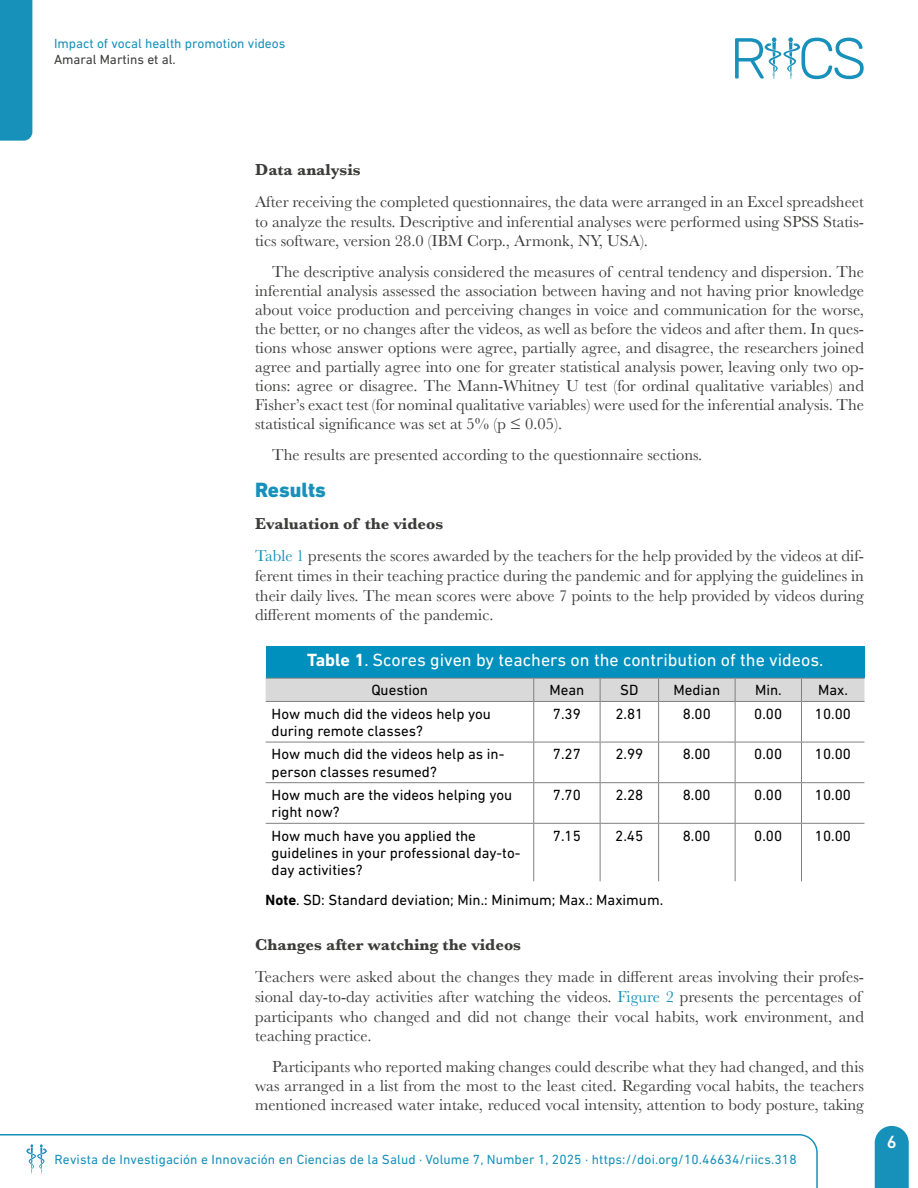
<style>
.page{position:relative;width:918px;height:1188px;background:#fff}
.page>*{position:absolute;margin:0;border:0;box-sizing:border-box;transform-origin:0 0}
.t1{font:800 21px "DIN Next LT Pro";color:#1791ba}
.t2{font:18px "DIN Next LT Pro";color:#fff}
.t3{font:500 18px "DIN Next LT Pro";color:#fff}
.t4{font:16.5px/18.9px "Baskerville";color:#3c3c3b;text-align:justify}
.t5{font:700 16.5px "Baskerville";color:#3c3c3b}
.t6{font:15px/17.4px "DIN Next LT Pro";color:#000}
.t7{font:13.5px "DIN Next LT Pro";letter-spacing:.01em;color:#1791ba}
.t8{font:13.5px "DIN Next LT Pro";color:#3c3c3b}
.s1{font-weight:700}
.s2{color:#1791ba}
</style>
<div class="page">
<svg style="left:875px;top:1126px;width:34px;height:62px;background:#2597be"></svg>
<div style="left:0;top:0;width:32px;height:141px;background:#1791ba"></div>
<svg style="left:735px;top:37px;width:129px;height:42px"></svg>
<svg style="left:0;top:1134px;width:818px;height:54px"></svg>
<div style="left:266px;top:646px;width:598px;height:32px;background:#0090bd"></div>
<div style="left:266px;top:678px;width:598px;height:23px;background:#d9d9d9"></div>
<hr style="left:266px;top:701px;width:268px;height:1px;background:#808080">
<hr style="left:534px;top:701px;width:66px;height:1px;background:#808080">
<hr style="left:533px;top:702px;width:1px;height:40px;background:#808080">
<hr style="left:600px;top:701px;width:59px;height:1px;background:#808080">
<hr style="left:600px;top:702px;width:1px;height:40px;background:#808080">
<hr style="left:659px;top:701px;width:76px;height:1px;background:#808080">
<hr style="left:658px;top:702px;width:1px;height:40px;background:#808080">
<hr style="left:735px;top:701px;width:66px;height:1px;background:#808080">
<hr style="left:735px;top:702px;width:1px;height:40px;background:#808080">
<hr style="left:801px;top:701px;width:63px;height:1px;background:#808080">
<hr style="left:801px;top:702px;width:1px;height:40px;background:#808080">
<hr style="left:266px;top:742px;width:268px;height:1px;background:#808080">
<hr style="left:534px;top:742px;width:66px;height:1px;background:#808080">
<hr style="left:533px;top:742px;width:1px;height:40px;background:#808080">
<hr style="left:600px;top:742px;width:59px;height:1px;background:#808080">
<hr style="left:600px;top:742px;width:1px;height:40px;background:#808080">
<hr style="left:659px;top:742px;width:76px;height:1px;background:#808080">
<hr style="left:658px;top:742px;width:1px;height:40px;background:#808080">
<hr style="left:735px;top:742px;width:66px;height:1px;background:#808080">
<hr style="left:735px;top:742px;width:1px;height:40px;background:#808080">
<hr style="left:801px;top:742px;width:63px;height:1px;background:#808080">
<hr style="left:801px;top:742px;width:1px;height:40px;background:#808080">
<hr style="left:266px;top:782px;width:268px;height:1px;background:#808080">
<hr style="left:534px;top:782px;width:66px;height:1px;background:#808080">
<hr style="left:533px;top:783px;width:1px;height:40px;background:#808080">
<hr style="left:600px;top:782px;width:59px;height:1px;background:#808080">
<hr style="left:600px;top:783px;width:1px;height:40px;background:#808080">
<hr style="left:659px;top:782px;width:76px;height:1px;background:#808080">
<hr style="left:658px;top:783px;width:1px;height:40px;background:#808080">
<hr style="left:735px;top:782px;width:66px;height:1px;background:#808080">
<hr style="left:735px;top:783px;width:1px;height:40px;background:#808080">
<hr style="left:801px;top:782px;width:63px;height:1px;background:#808080">
<hr style="left:801px;top:783px;width:1px;height:40px;background:#808080">
<hr style="left:266px;top:823px;width:268px;height:1px;background:#808080">
<hr style="left:534px;top:823px;width:66px;height:1px;background:#808080">
<hr style="left:533px;top:824px;width:1px;height:57px;background:#808080">
<hr style="left:600px;top:823px;width:59px;height:1px;background:#808080">
<hr style="left:600px;top:824px;width:1px;height:57px;background:#808080">
<hr style="left:659px;top:823px;width:76px;height:1px;background:#808080">
<hr style="left:658px;top:824px;width:1px;height:57px;background:#808080">
<hr style="left:735px;top:823px;width:66px;height:1px;background:#808080">
<hr style="left:735px;top:824px;width:1px;height:57px;background:#808080">
<hr style="left:801px;top:823px;width:63px;height:1px;background:#808080">
<hr style="left:801px;top:824px;width:1px;height:57px;background:#808080">
<p class="t7" style="left:54px;top:35px;width:233px">Impact of vocal health promotion videos</p>
<p class="t8" style="left:54px;top:51px;width:123px">Amaral Martins et al.</p>
<p class="t5" style="left:255px;top:158px;width:107px">Data analysis</p>
<p class="t4" style="left:255px;top:192px;width:610px;line-height:19.8px">After receiving the completed questionnaires, the data were arranged in an Excel spreadsheet to analyze the results. Descriptive and inferential analyses were performed using SPSS Statis&shy;tics software, version 28.0 (IBM Corp., Armonk, NY, USA).</p>
<p class="t4" style="left:255px;top:263px;width:610px;text-indent:17px">The descriptive analysis considered the measures of central tendency and dispersion. The inferential analysis assessed the association between having and not having prior knowledge about voice production and perceiving changes in voice and communication for the worse, the better, or no changes after the videos, as well as before the videos and after them. In ques&shy;tions whose answer options were agree, partially agree, and disagree, the researchers joined agree and partially agree into one for greater statistical analysis power, leaving only two op&shy;tions: agree or disagree. The Mann-Whitney U test (for ordinal qualitative variables) and Fisher’s exact test (for nominal qualitative variables) were used for the inferential analysis. The statistical significance was set at 5% (p ≤ 0.05).</p>
<p class="t4" style="left:272px;top:446px;width:432px">The results are presented according to the questionnaire sections.</p>
<p class="t1" style="left:255px;top:478px;width:72px">Results</p>
<p class="t4" style="left:255px;top:508px;width:610px;line-height:31.8px"><span class="s1">Evaluation of the videos<br></span><span class="s2">Table 1</span> presents the scores awarded by the teachers for the help provided by the videos at dif-</p>
<p class="t4" style="left:255px;top:566px;width:610px;line-height:19.8px">ferent times in their teaching practice during the pandemic and for applying the guidelines in their daily lives. The mean scores were above 7 points to the help provided by videos during different moments of the pandemic.</p>
<p class="t2" style="left:307px;top:649px;width:518px"><span class="s1">Table 1</span>. Scores given by teachers on the contribution of the videos.</p>
<p class="t6" style="left:371px;top:681px;width:58px">Question</p>
<p class="t6" style="left:549px;top:681px;width:36px">Mean</p>
<p class="t6" style="left:620px;top:681px;width:20px">SD</p>
<p class="t6" style="left:673px;top:681px;width:48px">Median</p>
<p class="t6" style="left:755px;top:681px;width:28px">Min.</p>
<p class="t6" style="left:818px;top:681px;width:31px">Max.</p>
<p class="t6" style="left:272px;top:705px;width:221px">How much did the videos help you during remote classes?</p>
<p class="t6" style="left:553px;top:705px;width:29px">7.39</p>
<p class="t6" style="left:615px;top:705px;width:29px">2.81</p>
<p class="t6" style="left:683px;top:705px;width:29px">8.00</p>
<p class="t6" style="left:754px;top:705px;width:29px">0.00</p>
<p class="t6" style="left:815px;top:705px;width:38px">10.00</p>
<p class="t6" style="left:272px;top:745px;width:234px">How much did the videos help as in&shy;person classes resumed?</p>
<p class="t6" style="left:553px;top:745px;width:29px">7.27</p>
<p class="t6" style="left:615px;top:745px;width:29px">2.99</p>
<p class="t6" style="left:683px;top:745px;width:29px">8.00</p>
<p class="t6" style="left:754px;top:745px;width:29px">0.00</p>
<p class="t6" style="left:815px;top:745px;width:38px">10.00</p>
<p class="t6" style="left:272px;top:786px;width:242px">How much are the videos helping you right now?</p>
<p class="t6" style="left:553px;top:786px;width:29px">7.70</p>
<p class="t6" style="left:615px;top:786px;width:29px">2.28</p>
<p class="t6" style="left:683px;top:786px;width:29px">8.00</p>
<p class="t6" style="left:754px;top:786px;width:29px">0.00</p>
<p class="t6" style="left:815px;top:786px;width:38px">10.00</p>
<p class="t6" style="left:272px;top:827px;width:250px">How much have you applied the guidelines in your professional day-to&shy;day activities?</p>
<p class="t6" style="left:553px;top:827px;width:29px">7.15</p>
<p class="t6" style="left:615px;top:827px;width:29px">2.45</p>
<p class="t6" style="left:683px;top:827px;width:29px">8.00</p>
<p class="t6" style="left:754px;top:827px;width:29px">0.00</p>
<p class="t6" style="left:815px;top:827px;width:38px">10.00</p>
<p class="t6" style="left:266px;top:891px;width:399px"><span class="s1">Note</span>. SD: Standard deviation; Min.: Minimum; Max.: Maximum.</p>
<p class="t5" style="left:255px;top:933px;width:268px">Changes after watching the videos</p>
<p class="t4" style="left:255px;top:967px;width:610px;line-height:19.8px;text-align:left">Teachers were asked about the changes they made in different areas involving their profes&shy;sional day-to-day activities after watching the videos. <span class="s2">Figure 2</span> presents the percentages of participants who changed and did not change their vocal habits, work environment, and teaching practice.</p>
<p class="t4" style="left:255px;top:1058px;width:610px;text-indent:17px">Participants who reported making changes could describe what they had changed, and this was arranged in a list from the most to the least cited. Regarding vocal habits, the teachers mentioned increased water intake, reduced vocal intensity, attention to body posture, taking</p>
<p class="t7" style="left:55px;top:1152px;width:744px">Revista de Investigación e Innovación en Ciencias de la Salud · Volume 7, Number 1, 2025 · https://doi.org/10.46634/riics.318</p>
<p class="t3" style="left:887px;top:1131px;width:11px">6</p>
</div>
